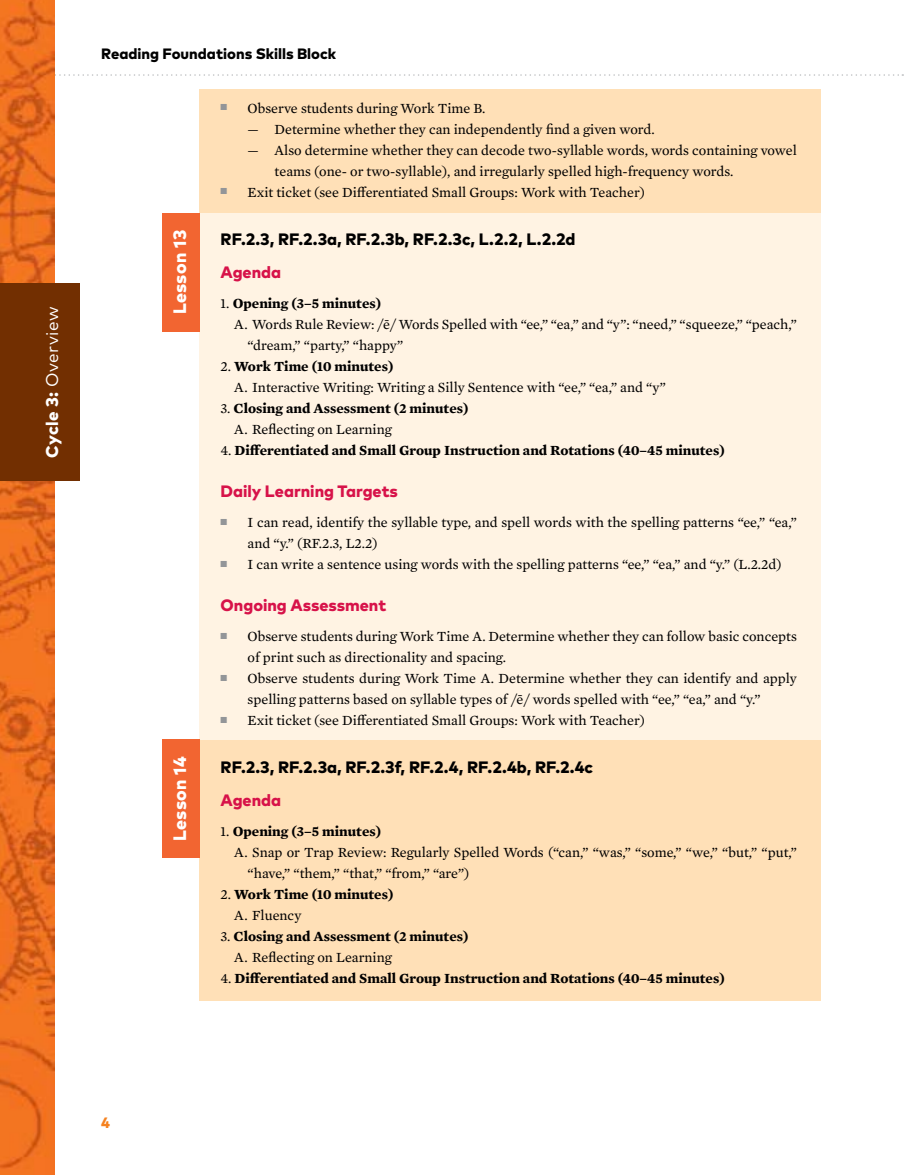
<style>
.page{position:relative;width:905px;height:1175px;background:#fff}
.page>*{position:absolute;margin:0;border:0;box-sizing:border-box;transform-origin:0 0}
.t1{font:800 18px "Mark Pro";letter-spacing:.02em;color:#fff}
.t2{font:17.1px "Mark Pro";letter-spacing:.02em;color:#fff}
.t3{font:800 16.5px "Mark Pro";color:#000}
.t4{font:800 16.5px "Mark Pro";color:#d71249}
.t5{font:800 15px "Mark Pro";color:#000}
.t6{font:800 15px "Mark Pro";color:#f58220}
.t7{font:14.25px/21px "Mercury Text G2";color:#000}
.t8{font:700 14.25px/21px "Mercury Text G2";color:#000}
.s1{font-weight:800}
.s2{font-weight:400}
.s3{font-weight:700}
</style>
<div class="page">
<svg style="left:54px;top:74px;width:849px;height:2px"></svg>
<img style="left:0;top:0;width:54px;height:1174px">
<div style="left:0;top:283px;width:80px;height:198px;background:#722f01"></div>
<div style="left:199px;top:739px;width:621px;height:261px;background:#ffe0b7"></div>
<div style="left:199px;top:213px;width:621px;height:526px;background:#fff3e3"></div>
<div style="left:199px;top:89px;width:621px;height:124px;background:#ffe0b7"></div>
<div style="left:162px;top:213px;width:37px;height:119px;background:#f26531"></div>
<div style="left:162px;top:739px;width:37px;height:119px;background:#f26531"></div>
<p class="t2" style="left:39px;top:458px;width:152px;rotate:-90deg"><span class="s1">Cycle 3:</span> Overview</p>
<p class="t5" style="left:101px;top:42px;width:236px">Reading Foundations Skills Block</p>
<p class="t1" style="left:166px;top:314px;width:86px;rotate:-90deg">Lesson 13</p>
<p class="t1" style="left:166px;top:841px;width:86px;rotate:-90deg">Lesson 14</p>
<p class="t7" style="left:221px;top:97px;width:266px"><sup>■</sup> Observe students during Work Time B.</p>
<p class="t7" style="left:248px;top:118px;width:408px">— Determine whether they can independently find a given word.</p>
<p class="t7" style="left:275px;top:139px;width:523px;text-indent:-27px">— Also determine whether they can decode two-syllable words, words containing vowel teams (one- or two-syllable), and irregularly spelled high-frequency words.</p>
<p class="t7" style="left:221px;top:181px;width:426px"><sup>■</sup> Exit ticket (see Differentiated Small Groups: Work with Teacher)</p>
<p class="t3" style="left:220px;top:226px;width:356px">RF.2.3, RF.2.3a, RF.2.3b, RF.2.3c, L.2.2, L.2.2d</p>
<p class="t4" style="left:220px;top:259px;width:62px">Agenda</p>
<p class="t8" style="left:220px;top:292px;width:162px"><span class="s2">1.</span> Opening (3–5 minutes)</p>
<p class="t7" style="left:234px;top:313px;width:564px">A. Words Rule Review: /ē/ Words Spelled with “ee,” “ea,” and “y”: “need,” “squeeze,” “peach,”</p>
<p class="t7" style="left:248px;top:334px;width:157px">“dream,” “party,” “happy”</p>
<p class="t7" style="left:234px;top:355px;width:433px;text-indent:-14px">2. <span class="s3">Work Time (10 minutes)<br></span>A. Interactive Writing: Writing a Silly Sentence with “ee,” “ea,” and “y”</p>
<p class="t8" style="left:234px;top:397px;width:236px;text-indent:-14px"><span class="s2">3.</span> Closing and Assessment (2 minutes)<br><span class="s2">A. Reflecting on Learning</span></p>
<p class="t8" style="left:220px;top:439px;width:505px"><span class="s2">4.</span> Differentiated and Small Group Instruction and Rotations (40–45 minutes)</p>
<p class="t4" style="left:220px;top:478px;width:179px">Daily Learning Targets</p>
<p class="t7" style="left:248px;top:511px;width:550px;text-indent:-27px"><sup>■</sup> I can read, identify the syllable type, and spell words with the spelling patterns “ee,” “ea,” and “y.” (RF.2.3, L2.2)</p>
<p class="t7" style="left:221px;top:553px;width:562px"><sup>■</sup> I can write a sentence using words with the spelling patterns “ee,” “ea,” and “y.” (L.2.2d)</p>
<p class="t4" style="left:220px;top:592px;width:167px">Ongoing Assessment</p>
<p class="t7" style="left:248px;top:625px;width:550px;text-indent:-27px"><sup>■</sup> Observe students during Work Time A. Determine whether they can follow basic concepts of print such as directionality and spacing.</p>
<p class="t7" style="left:248px;top:667px;width:550px;text-indent:-27px"><sup>■</sup> Observe students during Work Time A. Determine whether they can identify and apply spelling patterns based on syllable types of /ē/ words spelled with “ee,” “ea,” and “y.”</p>
<p class="t7" style="left:221px;top:709px;width:426px"><sup>■</sup> Exit ticket (see Differentiated Small Groups: Work with Teacher)</p>
<p class="t3" style="left:220px;top:754px;width:374px">RF.2.3, RF.2.3a, RF.2.3f, RF.2.4, RF.2.4b, RF.2.4c</p>
<p class="t4" style="left:220px;top:787px;width:62px">Agenda</p>
<p class="t8" style="left:220px;top:820px;width:162px"><span class="s2">1.</span> Opening (3–5 minutes)</p>
<p class="t7" style="left:234px;top:841px;width:564px">A. Snap or Trap Review: Regularly Spelled Words (“can,” “was,” “some,” “we,” “but,” “put,”</p>
<p class="t7" style="left:248px;top:862px;width:223px">“have,” “them,” “that,” “from,” “are”)</p>
<p class="t8" style="left:234px;top:883px;width:161px;text-indent:-14px"><span class="s2">2.</span> Work Time (10 minutes)<br><span class="s2">A. Fluency</span></p>
<p class="t8" style="left:234px;top:925px;width:236px;text-indent:-14px"><span class="s2">3.</span> Closing and Assessment (2 minutes)<br><span class="s2">A. Reflecting on Learning</span></p>
<p class="t8" style="left:220px;top:967px;width:505px"><span class="s2">4.</span> Differentiated and Small Group Instruction and Rotations (40–45 minutes)</p>
<p class="t6" style="left:101px;top:1110px;width:10px">4</p>
</div>
